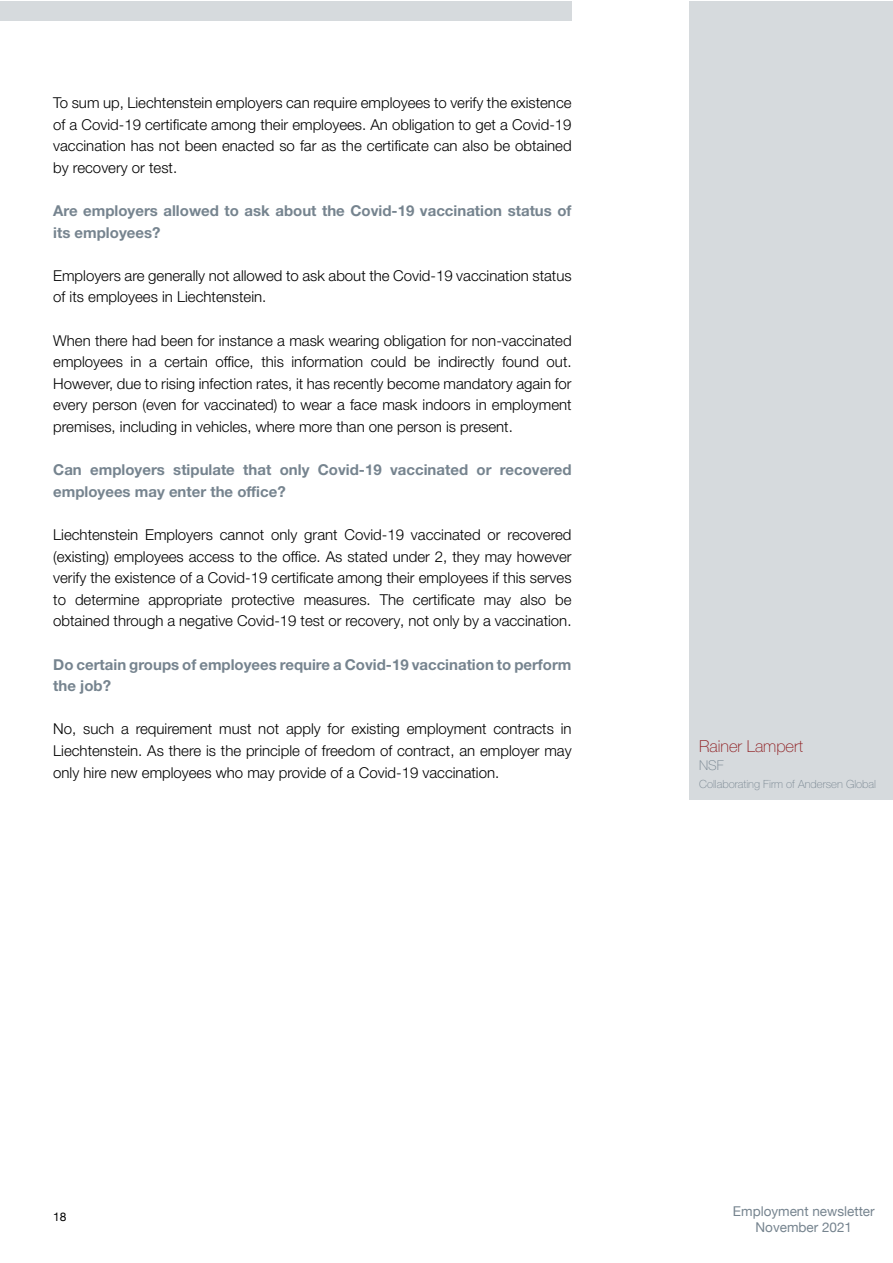
<style>
.page{position:relative;width:893px;height:1263px;background:#fff}
.page>*{position:absolute;margin:0;border:0;box-sizing:border-box;transform-origin:0 0}
.t1{font:100 16.5px "Helvetica Neue LT Pro";color:#8d181b}
.body{font:300 15px/21.6px "Helvetica Neue LT Pro";color:#000;text-align:justify}
.questions{font:700 15px/21.6px "Helvetica Neue LT Pro";color:#76848f}
.t2{font:13.5px/16.2px "Helvetica Neue";color:#76848f;text-align:center}
.t3{font:100 13.5px "Helvetica Neue LT Pro";color:#76848f}
.t4{font:12px "Helvetica Neue";color:#000}
.t5{font:100 11.25px "Helvetica Neue LT Pro";color:#76848f}
</style>
<div class="page">
<div style="left:0;top:1px;width:572px;height:19px;background:#d6dadd"></div>
<div style="left:689px;top:1px;width:204px;height:798px;background:#d6dadd"></div>
<p class="body" style="left:53px;top:92px;width:520px">To sum up, Liechtenstein employers can require employees to verify the existence of a Covid-19 certificate among their employees. An obligation to get a Covid-19 vaccination has not been enacted so far as the certificate can also be obtained by recovery or test.</p>
<p class="questions" style="left:53px;top:200px;width:520px">Are employers allowed to ask about the Covid-19 vaccination status of its employees?</p>
<p class="body" style="left:53px;top:264px;width:520px">Employers are generally not allowed to ask about the Covid-19 vaccination status of its employees in Liechtenstein.</p>
<p class="body" style="left:53px;top:329px;width:520px">When there had been for instance a mask wearing obligation for non-vaccinated employees in a certain office, this information could be indirectly found out.<br>However, due to rising infection rates, it has recently become mandatory again for every person (even for vaccinated) to wear a face mask indoors in employment premises, including in vehicles, where more than one person is present.</p>
<p class="questions" style="left:53px;top:459px;width:520px">Can employers stipulate that only Covid-19 vaccinated or recovered employees may enter the office?</p>
<p class="body" style="left:53px;top:524px;width:520px">Liechtenstein Employers cannot only grant Covid-19 vaccinated or recovered (existing) employees access to the office. As stated under 2, they may however verify the existence of a Covid-19 certificate among their employees if this serves to determine appropriate protective measures. The certificate may also be obtained through a negative Covid-19 test or recovery, not only by a vaccination.</p>
<p class="questions" style="left:53px;top:653px;width:520px">Do certain groups of employees require a Covid-19 vaccination to perform the job?</p>
<p class="body" style="left:53px;top:718px;width:520px">No, such a requirement must not apply for existing employment contracts in Liechtenstein. As there is the principle of freedom of contract, an employer may only hire new employees who may provide of a Covid-19 vaccination.</p>
<p class="t1" style="left:699px;top:736px;width:105px">Rainer Lampert</p>
<p class="t3" style="left:699px;top:757px;width:26px">NSF</p>
<p class="t5" style="left:699px;top:777px;width:178px">Collaborating Firm of Andersen Global</p>
<p class="t4" style="left:53px;top:1208px;width:15px">18</p>
<p class="t2" style="left:733px;top:1203px;width:143px">Employment newsletter<br>November 2021</p>
</div>
